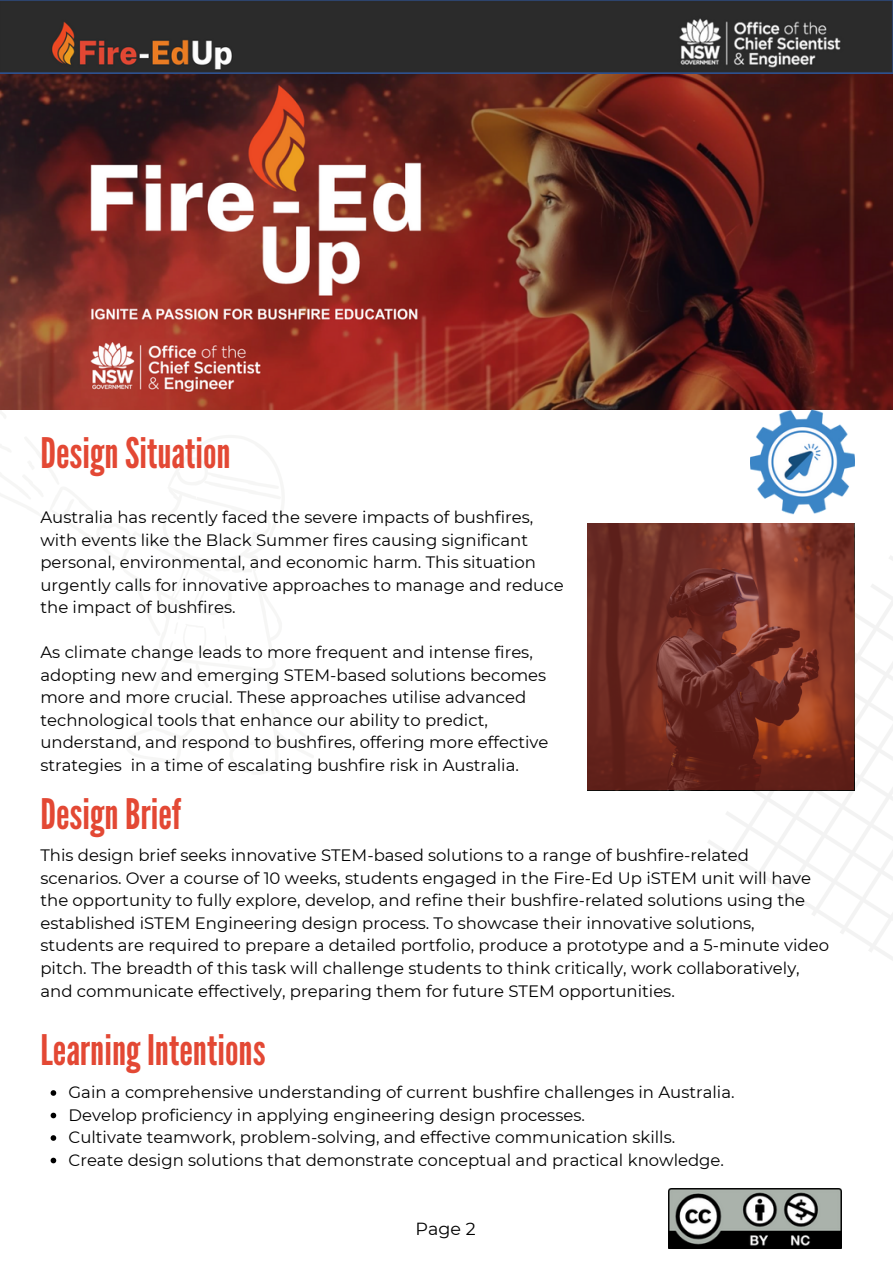
<style>
.page{position:relative;width:893px;height:1264px;background:#fff}
.page>*{position:absolute;margin:0;border:0;box-sizing:border-box;transform-origin:0 0}
.t1{font:42px "League Gothic";color:#e34834}
.t2{font:17.55px "Montserrat";color:#000}
.t3{font:16.5px/22.5px "Montserrat";color:#000}
.t4{font:16.5px/22.5px "Montserrat";color:#010101}
</style>
<div class="page">
<svg style="left:839px;top:916px;width:53px;height:36px"></svg>
<svg style="left:811px;top:898px;width:81px;height:18px"></svg>
<svg style="left:782px;top:880px;width:95px;height:18px"></svg>
<svg style="left:754px;top:862px;width:138px;height:18px"></svg>
<svg style="left:725px;top:409px;width:167px;height:453px"></svg>
<div style="left:685px;top:474px;width:95px;height:39px;background:#fff"></div>
<img style="left:0;top:0;width:892px;height:409px">
<svg style="left:587px;top:523px;width:267px;height:267px;background:#742e23"></svg>
<img style="left:668px;top:1188px;width:173px;height:60px">
<svg style="left:51px;top:1090px;width:5px;height:5px"></svg>
<svg style="left:51px;top:1112px;width:5px;height:6px"></svg>
<svg style="left:51px;top:1135px;width:5px;height:5px"></svg>
<svg style="left:51px;top:1157px;width:5px;height:6px"></svg>
<img style="left:750px;top:409px;width:104px;height:105px">
<p class="t1" style="left:40px;top:429px;width:192px">DesignSituation</p>
<p class="t4" style="left:40px;top:506px;width:524px">Australia has recently faced the severe impacts of bushfires, with events like the Black Summer fires causing significant personal, environmental, and economic harm. This situation urgently calls for innovative approaches to manage and reduce the impact of bushfires.</p>
<p class="t4" style="left:40px;top:641px;width:509px">As climate change leads to more frequent and intense fires, adopting new and emerging STEM-based solutions becomes more and more crucial. These approaches utilise advanced technological tools that enhance our ability to predict, understand, and respond to bushfires, offering more effective strategies in a time of escalating bushfire risk in Australia.</p>
<h1 class="t1" style="left:40px;top:789px;width:143px">DesignBrief</h1>
<p class="t3" style="left:40px;top:844px;width:790px">This design brief seeks innovative STEM-based solutions to a range of bushfire-related scenarios. Over a course of 10 weeks, students engaged in the Fire-Ed Up iSTEM unit will have the opportunity to fully explore, develop, and refine their bushfire-related solutions using the established iSTEM Engineering design process. To showcase their innovative solutions, students are required to prepare a detailed portfolio, produce a prototype and a 5-minute video pitch. The breadth of this task will challenge students to think critically, work collaboratively, and communicate effectively, preparing them for future STEM opportunities.</p>
<p class="t1" style="left:40px;top:1026px;width:227px">LearningIntentions</p>
<p class="t3" style="left:68px;top:1080px;width:667px">Gain a comprehensive understanding of current bushfire challenges in Australia.</p>
<p class="t3" style="left:68px;top:1103px;width:518px">Develop proficiency in applying engineering design processes.</p>
<h1 class="t3" style="left:68px;top:1125px;width:608px">Cultivate teamwork, problem-solving, and effective communication skills.</h1>
<p class="t3" style="left:68px;top:1148px;width:657px">Create design solutions that demonstrate conceptual and practical knowledge.</p>
<p class="t2" style="left:415px;top:1217px;width:61px">Page 2</p>
</div>
